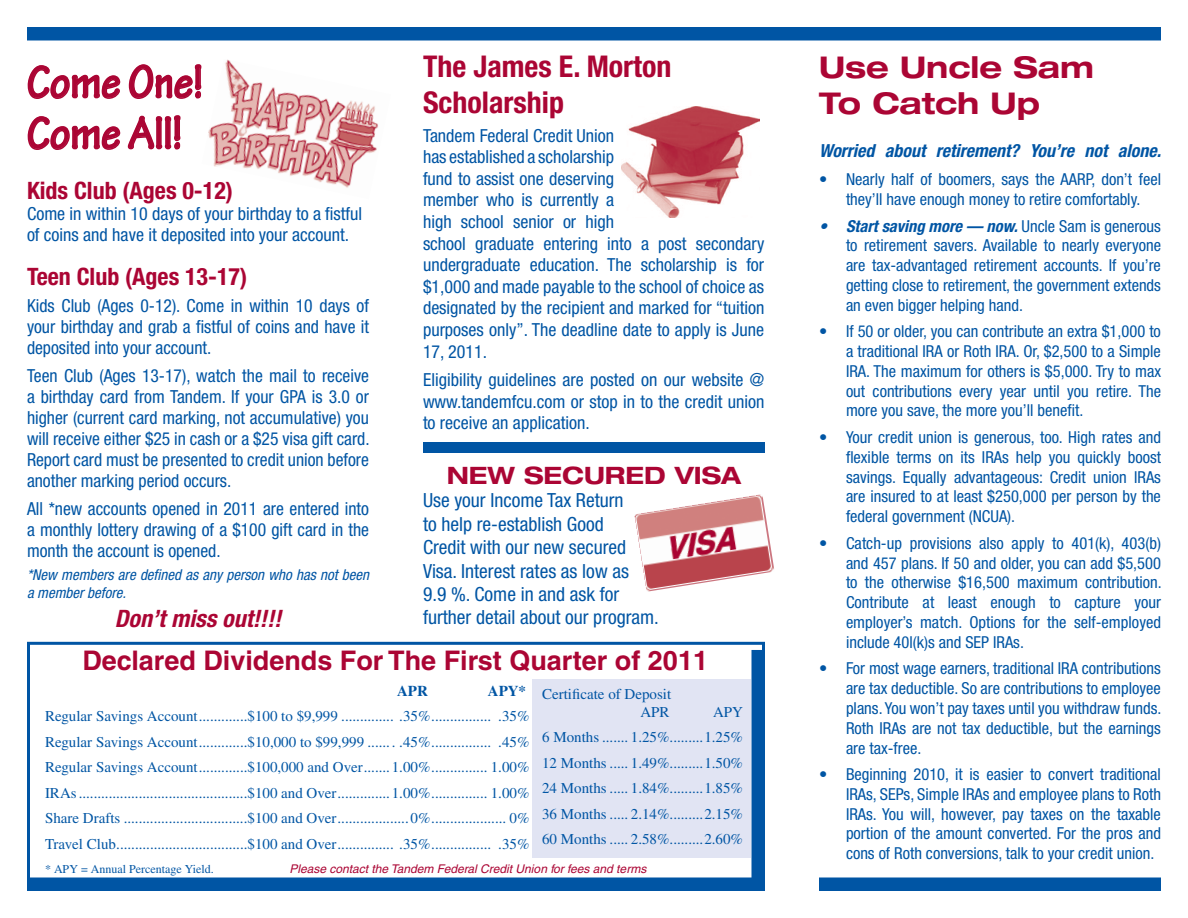
<style>
.page{position:relative;width:1188px;height:918px;background:#fff}
.page>*{position:absolute;margin:0;border:0;box-sizing:border-box;transform-origin:0 0}
.t1{font:700 48px "Tekton Pro";letter-spacing:-.005em;color:#ab0534;scale:.87 1}
.t2{font:700 condensed 30px/36px "Helvetica Neue";color:#ab0534}
.t3{font:700 expanded 30px/36px "Helvetica Neue";color:#ab0534}
.t4{font:700 27px "Helvetica";color:#ab0534}
.t5{font:700 condensed 24px "Helvetica Neue";color:#ab0534}
.t6{font:italic 700 condensed 24px "Helvetica Neue";color:#ab0534}
.t7{font:700 expanded 24px "Helvetica Neue";color:#ab0534}
.t8{font:condensed 19.5px/23.4px "Helvetica Neue";color:#0055a4}
.t9{font:condensed 18px/21.6px "Helvetica Neue";color:#0055a4;text-align:justify}
.t10{font:italic 700 condensed 18px "Helvetica Neue";color:#0055a4}
.t11{font:condensed 16.5px/19.8px "Helvetica Neue";color:#0055a4;text-align:justify}
.t12{font:15px/18px "Times";color:#0055a4;text-align:right}
.t13{font:italic condensed 15px/18px "Helvetica Neue";color:#0055a4}
.t14{font:700 15px "Times";color:#0055a4}
.t15{font:italic 12px "Helvetica";color:#ab0534}
.t16{font:12px "Times";color:#0055a4}
.s1{font-weight:700;font-style:italic}
</style>
<div class="page">
<div style="left:532px;top:679px;width:219px;height:179px;background:#e1e4f3"></div>
<div style="left:27px;top:642px;width:738px;height:249px;border:3px solid #0055a4"></div>
<div style="left:27px;top:27px;width:1134px;height:13px;background:#0055a4"></div>
<div style="left:819px;top:878px;width:342px;height:13px;background:#0055a4"></div>
<div style="left:752px;top:650px;width:13px;height:240px;background:#0055a4"></div>
<div style="left:28px;top:878px;width:737px;height:13px;background:#0055a4"></div>
<svg style="left:27px;top:65px;width:94px;height:34px"></svg>
<svg style="left:128px;top:64px;width:74px;height:35px"></svg>
<svg style="left:27px;top:116px;width:94px;height:34px"></svg>
<svg style="left:127px;top:115px;width:54px;height:35px"></svg>
<img style="left:208px;top:59px;width:170px;height:129px">
<img style="left:634px;top:494px;width:140px;height:98px">
<div style="left:423px;top:442px;width:342px;height:11px;background:#0055a4"></div>
<img style="left:621px;top:107px;width:139px;height:111px">
<p class="t1" style="left:27px;top:54px;width:204px">Come One!</p>
<p class="t1" style="left:27px;top:105px;width:180px">Come All!</p>
<p class="t5" style="left:27px;top:176px;width:207px">Kids Club (Ages 0-12)</p>
<p class="t9" style="left:27px;top:203px;width:337px;line-height:21px">Come in within 10 days of your birthday to a fistful of coins and have it deposited into your account.</p>
<p class="t5" style="left:27px;top:262px;width:222px">Teen Club (Ages 13-17)</p>
<p class="t9" style="left:27px;top:296px;width:344px;line-height:21px">Kids Club (Ages 0-12). Come in within 10 days of your birthday and grab a fistful of coins and have it deposited into your account.</p>
<p class="t9" style="left:27px;top:365px;width:344px;line-height:21px">Teen Club (Ages 13-17), watch the mail to receive a birthday card from Tandem. If your GPA is 3.0 or higher (current card marking, not accumulative) you will receive either $25 in cash or a $25 visa gift card.<br>Report card must be presented to credit union before another marking period occurs.</p>
<p class="t9" style="left:27px;top:498px;width:344px;line-height:21px">All *new accounts opened in 2011 are entered into a monthly lottery drawing of a $100 gift card in the month the account is opened.</p>
<p class="t13" style="left:27px;top:566px;width:344px">*New members are defined as any person who has not been a member before.</p>
<p class="t6" style="left:115px;top:604px;width:168px">Don’t miss out!!!!</p>
<p class="t2" style="left:423px;top:48px;width:250px">The James E. Morton<br>Scholarship</p>
<p class="t9" style="left:423px;top:124px;width:343px;text-align:left">Tandem Federal Credit Union<br>has established a scholarship<br>fund to assist one deserving<br>member who is currently a<br>high school senior or high<br>school graduate entering into a post secondary undergraduate education. The scholarship is for $1,000 and made payable to the school of choice as designated by the recipient and marked for “tuition purposes only”. The deadline date to apply is June 17, 2011.</p>
<p class="t9" style="left:423px;top:369px;width:343px">Eligibility guidelines are posted on our website @ www.tandemfcu.com or stop in to the credit union to receive an application.</p>
<p class="t7" style="left:447px;top:460px;width:296px">NEW SECURED VISA</p>
<p class="t8" style="left:423px;top:489px;width:237px">Use your Income Tax Return<br>to help re-establish Good<br>Credit with our new secured<br>Visa. Interest rates as low as<br>9.9 %. Come in and ask for further detail about our program.</p>
<p class="t4" style="left:82px;top:645px;width:627px">Declared Dividends For The First Quarter of 2011</p>
<p class="t14" style="left:397px;top:682px;width:32px">APR</p>
<p class="t14" style="left:488px;top:682px;width:40px">APY*</p>
<p class="t12" style="left:45px;top:707px;width:486px">Regular Savings Account.............$100 to $9,999 .............. .35%................ .35%</p>
<p class="t12" style="left:45px;top:733px;width:486px">Regular Savings Account.............$10,000 to $99,999 ....... .45%................ .45%</p>
<p class="t12" style="left:45px;top:758px;width:486px">Regular Savings Account.............$100,000 and Over.......1.00%............... 1.00%</p>
<p class="t12" style="left:45px;top:784px;width:486px">IRAs.............................................$100 and Over..............1.00%............... 1.00%</p>
<p class="t12" style="left:45px;top:809px;width:486px">Share Drafts .................................$100 and Over...................0%.................... 0%</p>
<p class="t12" style="left:45px;top:835px;width:486px">Travel Club...................................$100 and Over............... .35%................ .35%</p>
<p class="t16" style="left:45px;top:862px;width:170px">* APY = Annual Percentage Yield.</p>
<p class="t15" style="left:289px;top:862px;width:359px">Please contact the Tandem Federal Credit Union for fees and terms</p>
<p class="t12" style="left:542px;top:685px;width:131px">Certificate of Deposit<br>APR</p>
<p class="t12" style="left:713px;top:703px;width:31px">APY</p>
<p class="t12" style="left:542px;top:728px;width:203px">6 Months ....... 1.25%.........1.25%</p>
<p class="t12" style="left:542px;top:754px;width:203px">12 Months ..... 1.49%.........1.50%</p>
<p class="t12" style="left:542px;top:779px;width:203px">24 Months ..... 1.84%.........1.85%</p>
<p class="t12" style="left:542px;top:805px;width:203px">36 Months ..... 2.14%.........2.15%</p>
<p class="t12" style="left:542px;top:830px;width:203px">60 Months ..... 2.58%.........2.60%</p>
<p class="t3" style="left:819px;top:48px;width:276px">Use Uncle Sam<br>To Catch Up</p>
<p class="t10" style="left:819px;top:140px;width:343px">Worried about retirement? You’re not alone.</p>
<p class="t11" style="left:819px;top:169px;width:344px;text-align:center">• Nearly half of boomers, says the AARP, don’t feel they’ll have enough money to retire comfortably.</p>
<p class="t11" style="left:846px;top:216px;width:317px;text-indent:-27px"><span class="s1">• Start saving more — now.</span> Uncle Sam is generous to retirement savers. Available to nearly everyone are tax-advantaged retirement accounts. If you’re getting close to retirement, the government extends an even bigger helping hand.</p>
<p class="t11" style="left:846px;top:321px;width:317px;text-indent:-27px">• If 50 or older, you can contribute an extra $1,000 to a traditional IRA or Roth IRA. Or, $2,500 to a Simple IRA. The maximum for others is $5,000. Try to max out contributions every year until you retire. The more you save, the more you’ll benefit.</p>
<p class="t11" style="left:846px;top:427px;width:317px;text-indent:-27px">• Your credit union is generous, too. High rates and flexible terms on its IRAs help you quickly boost savings. Equally advantageous: Credit union IRAs are insured to at least $250,000 per person by the federal government (NCUA).</p>
<p class="t11" style="left:846px;top:533px;width:317px;text-indent:-27px">• Catch-up provisions also apply to 401(k), 403(b) and 457 plans. If 50 and older, you can add $5,500 to the otherwise $16,500 maximum contribution.<br>Contribute at least enough to capture your employer’s match. Options for the self-employed include 40l(k)s and SEP IRAs.</p>
<p class="t11" style="left:846px;top:658px;width:317px;text-indent:-27px">• For most wage earners, traditional IRA contributions are tax deductible. So are contributions to employee plans. You won’t pay taxes until you withdraw funds.<br>Roth IRAs are not tax deductible, but the earnings are tax-free.</p>
<p class="t11" style="left:846px;top:764px;width:317px;text-indent:-27px">• Beginning 2010, it is easier to convert traditional IRAs, SEPs, Simple IRAs and employee plans to Roth IRAs. You will, however, pay taxes on the taxable portion of the amount converted. For the pros and cons of Roth conversions, talk to your credit union.</p>
</div>
